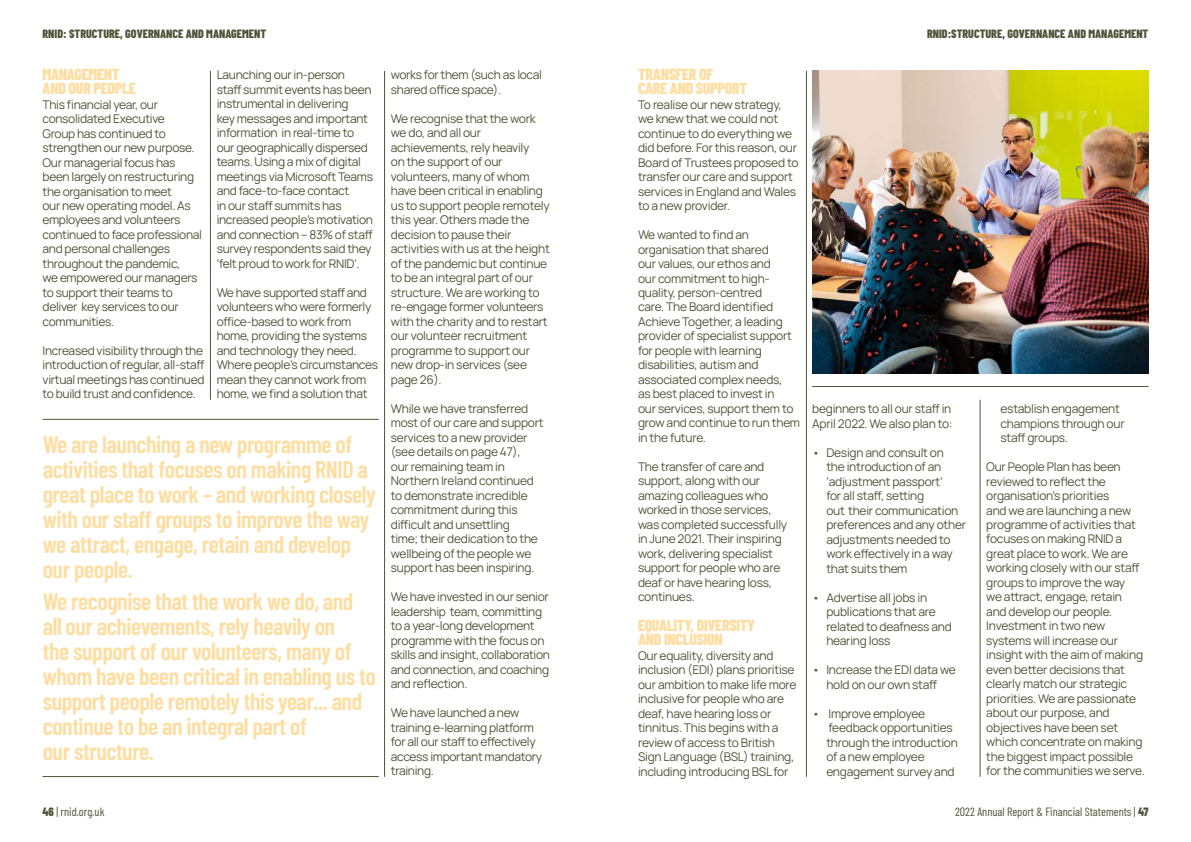
<style>
.page{position:relative;width:1191px;height:842px;background:#fff}
.page>*{position:absolute;margin:0;border:0;box-sizing:border-box;transform-origin:0 0}
.t1{font:600 24px/25px "Barlow Condensed";letter-spacing:-.02em;color:#fedda0}
.t2{font:800 16px/14.5px "Barlow Condensed";letter-spacing:-.02em;color:#fedda0}
.t3{font:12px/14.5px "Manrope";letter-spacing:-.02em;color:#4e5437}
.t4{font:800 12px "Barlow Condensed";color:#4c5336}
.t5{font:12px "Barlow Condensed";color:#4e5437}
.s1{font-weight:800}
</style>
<div class="page">
<hr style="left:384px;top:71px;width:1px;height:706px;background:#4e5437">
<hr style="left:806px;top:71px;width:1px;height:706px;background:#4e5437">
<hr style="left:979px;top:400px;width:1px;height:377px;background:#4e5437">
<hr style="left:812px;top:386px;width:336px;height:1px;background:#4e5437">
<hr style="left:43px;top:419px;width:336px;height:1px;background:#4e5437">
<hr style="left:43px;top:776px;width:336px;height:1px;background:#4e5437">
<hr style="left:210px;top:71px;width:1px;height:329px;background:#4e5437">
<img style="left:812px;top:71px;width:336px;height:302px">
<p class="t4" style="left:43px;top:25px;width:225px">RNID: STRUCTURE, GOVERNANCE AND MANAGEMENT</p>
<p class="t4" style="left:927px;top:25px;width:223px">RNID:STRUCTURE, GOVERNANCE AND MANAGEMENT</p>
<h2 class="t2" style="left:43px;top:66px;width:95px">MANAGEMENT<br>AND OUR PEOPLE</h2>
<p class="t3" style="left:43px;top:96px;width:161px">This financial year, our consolidated Executive<br>Group has continued to strengthen our new purpose.<br>Our managerial focus has been largely on restructuring the organisation to meet<br>our new operating model. As employees and volunteers continued to face professional and personal challenges throughout the pandemic,<br>we empowered our managers to support their teams to deliver key services to our communities.</p>
<p class="t3" style="left:43px;top:343px;width:163px">Increased visibility through the introduction of regular, all-staff virtual meetings has continued to build trust and confidence.</p>
<h2 class="t2" style="left:638px;top:66px;width:111px">TRANSFER OF<br>CARE AND SUPPORT</h2>
<p class="t3" style="left:638px;top:96px;width:162px">To realise our new strategy, we knew that we could not continue to do everything we did before. For this reason, our<br>Board of Trustees proposed to transfer our care and support services in England and Wales to a new provider.</p>
<p class="t3" style="left:638px;top:227px;width:164px">We wanted to find an organisation that shared<br>our values, our ethos and<br>our commitment to high&shy;quality, person-centred<br>care. The Board identified<br>Achieve Together, a leading provider of specialist support for people with learning disabilities, autism and associated complex needs,<br>as best placed to invest in<br>our services, support them to grow and continue to run them in the future.</p>
<p class="t3" style="left:638px;top:459px;width:151px">The transfer of care and support, along with our amazing colleagues who worked in those services, was completed successfully in June 2021. Their inspiring work, delivering specialist support for people who are deaf or have hearing loss, continues.</p>
<h2 class="t2" style="left:638px;top:617px;width:119px">EQUALITY, DIVERSITY<br>AND INCLUSION</h2>
<p class="t3" style="left:638px;top:647px;width:160px">Our equality, diversity and inclusion (EDI) plans prioritise our ambition to make life more inclusive for people who are deaf, have hearing loss or tinnitus. This begins with a review of access to British<br>Sign Language (BSL) training, including introducing BSL for</p>
<p class="t3" style="left:391px;top:67px;width:153px">works for them (such as local shared office space).</p>
<p class="t3" style="left:391px;top:111px;width:160px">We recognise that the work we do, and all our achievements, rely heavily<br>on the support of our volunteers, many of whom have been critical in enabling us to support people remotely this year. Others made the decision to pause their activities with us at the height of the pandemic but continue to be an integral part of our structure. We are working to re-engage former volunteers with the charity and to restart our volunteer recruitment programme to support our new drop-in services (see page 26).</p>
<p class="t3" style="left:391px;top:401px;width:154px">While we have transferred most of our care and support services to a new provider (see details on page 47),<br>our remaining team in<br>Northern Ireland continued to demonstrate incredible commitment during this difficult and unsettling<br>time; their dedication to the wellbeing of the people we support has been inspiring.</p>
<p class="t3" style="left:391px;top:589px;width:161px">We have invested in our senior leadership team, committing to a year-long development programme with the focus on skills and insight, collaboration and connection, and coaching and reflection.</p>
<p class="t3" style="left:391px;top:705px;width:153px">We have launched a new training e-learning platform for all our staff to effectively access important mandatory training.</p>
<p class="t3" style="left:217px;top:67px;width:158px">Launching our in-person<br>staff summit events has been instrumental in delivering<br>key messages and important information in real-time to our geographically dispersed teams. Using a mix of digital meetings via Microsoft Teams and face-to-face contact<br>in our staff summits has increased people’s motivation and connection – 83% of staff survey respondents said they ‘felt proud to work for RNID’.</p>
<p class="t3" style="left:217px;top:285px;width:163px">We have supported staff and volunteers who were formerly office-based to work from home, providing the systems and technology they need.<br>Where people’s circumstances mean they cannot work from home, we find a solution that</p>
<p class="t3" style="left:1000px;top:401px;width:126px">establish engagement champions through our staff groups.</p>
<p class="t3" style="left:986px;top:459px;width:160px">Our People Plan has been reviewed to reflect the organisation’s priorities<br>and we are launching a new programme of activities that focuses on making RNID a great place to work. We are working closely with our staff groups to improve the way<br>we attract, engage, retain and develop our people.<br>Investment in two new systems will increase our insight with the aim of making even better decisions that clearly match our strategic priorities. We are passionate about our purpose, and objectives have been set which concentrate on making the biggest impact possible for the communities we serve.</p>
<p class="t3" style="left:812px;top:401px;width:142px">beginners to all our staff in<br>April 2022. We also plan to:</p>
<p class="t3" style="left:826px;top:444px;width:141px;text-indent:-14px">• Design and consult on<br>the introduction of an ‘adjustment passport’<br>for all staff, setting<br>out their communication preferences and any other adjustments needed to work effectively in a way that suits them</p>
<p class="t3" style="left:826px;top:589px;width:127px;text-indent:-14px">• Advertise all jobs in publications that are related to deafness and hearing loss</p>
<p class="t3" style="left:812px;top:662px;width:145px;text-align:center">• Increase the EDI data we hold on our own staff</p>
<p class="t3" style="left:826px;top:705px;width:133px;text-indent:-14px">• Improve employee feedback opportunities through the introduction of a new employee engagement survey and</p>
<h1 class="t1" style="left:43px;top:430px;width:335px">We are launching a new programme of activities that focuses on making RNID a great place to work – and working closely with our staff groups to improve the way we attract, engage, retain and develop our people.</h1>
<p class="t1" style="left:43px;top:587px;width:334px">We recognise that the work we do, and all our achievements, rely heavily on<br>the support of our volunteers, many of whom have been critical in enabling us to support people remotely this year... and continue to be an integral part of<br>our structure.</p>
<p class="t5" style="left:43px;top:803px;width:64px"><span class="s1">46</span> | rnid.org.uk</p>
<p class="t5" style="left:955px;top:803px;width:195px">2022 Annual Report &amp; Financial Statements | <span class="s1">47</span></p>
</div>
